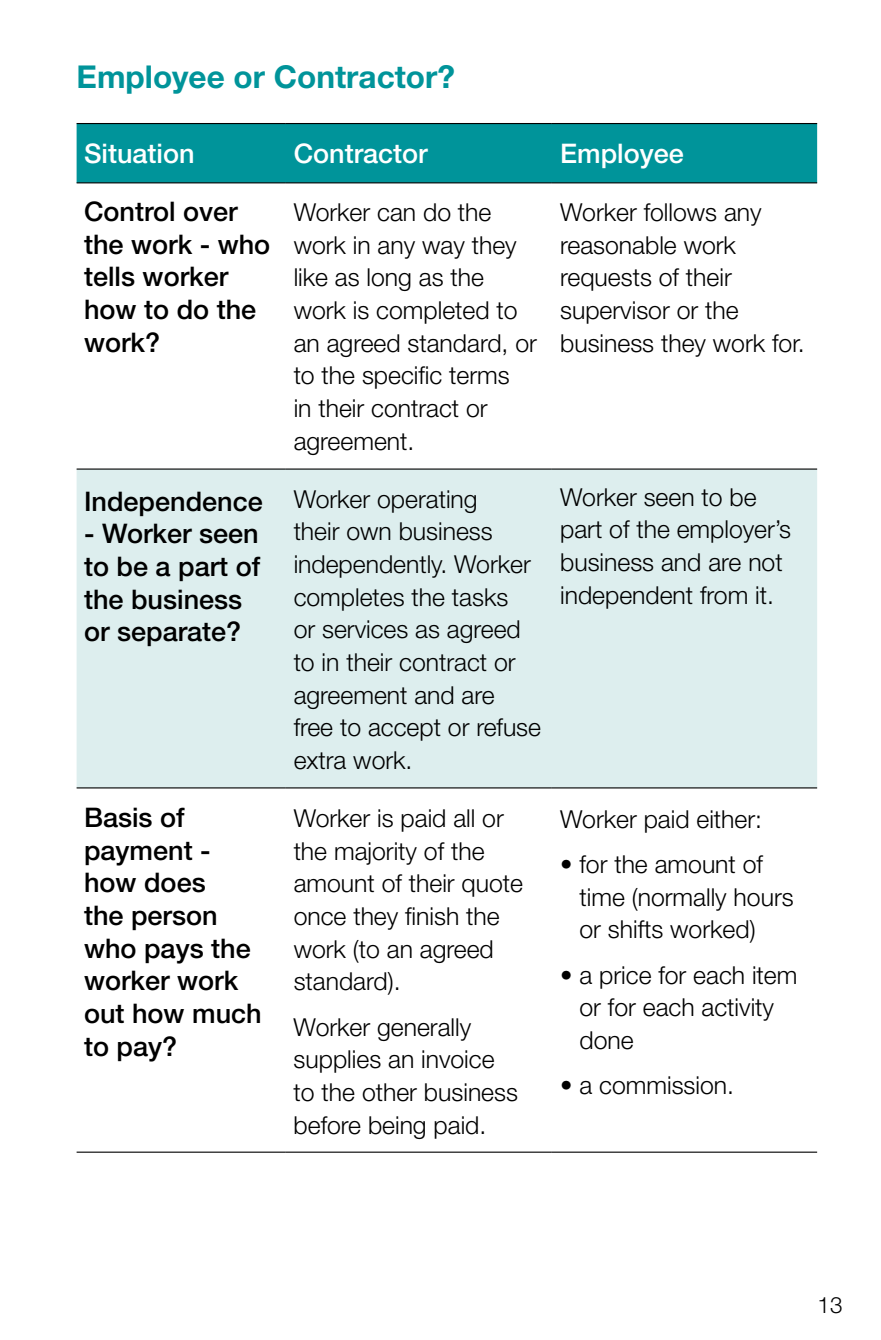
<style>
.page{position:relative;width:881px;height:1340px;background:#fff}
.page>*{position:absolute;margin:0;border:0;box-sizing:border-box;transform-origin:0 0}
.t1{font:700 31.5px "Helvetica Neue LT";color:#00949a}
.t2{font:500 27px "Helvetica Neue LT";color:#000}
.t3{font:500 27px "Helvetica Neue LT";color:#fff}
.t4{font:300 24.75px/32.6px "Helvetica Neue LT";color:#000}
.t5{font:300 22.5px "Helvetica Neue LT";color:#000}
.s1{font-weight:500;font-size:27px}
</style>
<div class="page">
<div style="left:77px;top:124px;width:739px;height:58px;background:#00949a"></div>
<div style="left:77px;top:469px;width:739px;height:318px;background:#dee"></div>
<hr style="left:77px;top:123px;width:208px;height:1px;background:#000">
<hr style="left:285px;top:123px;width:266px;height:1px;background:#000">
<hr style="left:551px;top:123px;width:265px;height:1px;background:#000">
<hr style="left:77px;top:182px;width:208px;height:1px;background:#000">
<hr style="left:285px;top:182px;width:266px;height:1px;background:#000">
<hr style="left:551px;top:182px;width:265px;height:1px;background:#000">
<hr style="left:77px;top:468px;width:208px;height:1px;background:#000">
<hr style="left:285px;top:468px;width:266px;height:1px;background:#000">
<hr style="left:551px;top:468px;width:265px;height:1px;background:#000">
<hr style="left:77px;top:787px;width:208px;height:1px;background:#000">
<hr style="left:285px;top:787px;width:266px;height:1px;background:#000">
<hr style="left:551px;top:787px;width:265px;height:1px;background:#000">
<hr style="left:77px;top:1151px;width:208px;height:1px;background:#000">
<hr style="left:285px;top:1151px;width:266px;height:1px;background:#000">
<hr style="left:551px;top:1151px;width:265px;height:1px;background:#000">
<h1 class="t1" style="left:77px;top:58px;width:379px">Employee or Contractor?</h1>
<p class="t3" style="left:84px;top:137px;width:112px">Situation</p>
<p class="t3" style="left:293px;top:137px;width:136px">Contractor</p>
<p class="t3" style="left:560px;top:137px;width:125px">Employee</p>
<p class="t2" style="left:84px;top:195px;width:155px">Control over</p>
<p class="t4" style="left:293px;top:195px;width:199px">Worker can do the</p>
<p class="t4" style="left:560px;top:195px;width:203px">Worker follows any</p>
<p class="t4" style="left:84px;top:228px;width:434px"><span class="s1">the work - who</span> work in any way they</p>
<p class="t4" style="left:560px;top:228px;width:177px">reasonable work</p>
<p class="t2" style="left:84px;top:261px;width:146px">tells worker</p>
<p class="t4" style="left:293px;top:261px;width:192px">like as long as the</p>
<p class="t4" style="left:560px;top:261px;width:173px">requests of their</p>
<p class="t2" style="left:84px;top:293px;width:174px">how to do the</p>
<p class="t4" style="left:293px;top:293px;width:225px">work is completed to</p>
<p class="t4" style="left:560px;top:293px;width:180px">supervisor or the</p>
<p class="t2" style="left:84px;top:326px;width:78px">work?</p>
<p class="t4" style="left:293px;top:326px;width:512px">an agreed standard, or business they work for. to the specific terms<br>in their contract or<br>agreement.</p>
<p class="t4" style="left:84px;top:482px;width:395px"><span class="s1">Independence</span> Worker operating</p>
<p class="t4" style="left:560px;top:480px;width:198px">Worker seen to be</p>
<p class="t2" style="left:84px;top:517px;width:176px">- Worker seen</p>
<p class="t4" style="left:293px;top:515px;width:200px">their own business</p>
<p class="t4" style="left:84px;top:511px;width:708px;line-height:34.9px;text-indent:476px">part of the employer’s <span class="s1">to be a part of</span> independently. Worker business and are not</p>
<p class="t2" style="left:84px;top:583px;width:160px">the business</p>
<p class="t4" style="left:293px;top:580px;width:216px">completes the tasks</p>
<p class="t4" style="left:560px;top:578px;width:215px">independent from it.</p>
<p class="t2" style="left:84px;top:615px;width:159px">or separate?</p>
<p class="t4" style="left:293px;top:612px;width:249px">or services as agreed to in their contract or agreement and are<br>free to accept or refuse extra work.</p>
<p class="t2" style="left:84px;top:801px;width:102px">Basis of</p>
<p class="t4" style="left:293px;top:801px;width:211px">Worker is paid all or</p>
<p class="t4" style="left:560px;top:802px;width:203px">Worker paid either:</p>
<p class="t2" style="left:84px;top:834px;width:128px">payment -</p>
<p class="t4" style="left:293px;top:834px;width:192px">the majority of the</p>
<p class="t4" style="left:560px;top:847px;width:204px">• for the amount of</p>
<p class="t2" style="left:84px;top:866px;width:123px">how does</p>
<p class="t4" style="left:293px;top:866px;width:231px">amount of their quote</p>
<p class="t4" style="left:579px;top:880px;width:216px">time (normally hours</p>
<p class="t2" style="left:84px;top:899px;width:135px">the person</p>
<p class="t4" style="left:293px;top:899px;width:207px">once they finish the</p>
<p class="t4" style="left:579px;top:912px;width:178px">or shifts worked)</p>
<p class="t2" style="left:84px;top:931px;width:168px">who pays the</p>
<p class="t4" style="left:293px;top:932px;width:201px">work (to an agreed</p>
<p class="t2" style="left:84px;top:964px;width:156px">worker work</p>
<p class="t4" style="left:293px;top:964px;width:108px">standard).</p>
<p class="t4" style="left:560px;top:958px;width:239px">• a price for each item</p>
<p class="t2" style="left:84px;top:997px;width:179px">out how much</p>
<p class="t4" style="left:579px;top:990px;width:196px">or for each activity</p>
<p class="t4" style="left:293px;top:1010px;width:179px">Worker generally</p>
<p class="t2" style="left:84px;top:1029px;width:95px">to pay?</p>
<p class="t4" style="left:579px;top:1023px;width:56px">done</p>
<p class="t4" style="left:293px;top:1042px;width:226px">supplies an invoice to the other business</p>
<p class="t4" style="left:560px;top:1068px;width:175px">• a commission.</p>
<p class="t4" style="left:293px;top:1107px;width:194px">before being paid.</p>
<p class="t5" style="left:817px;top:1291px;width:27px">13</p>
</div>
